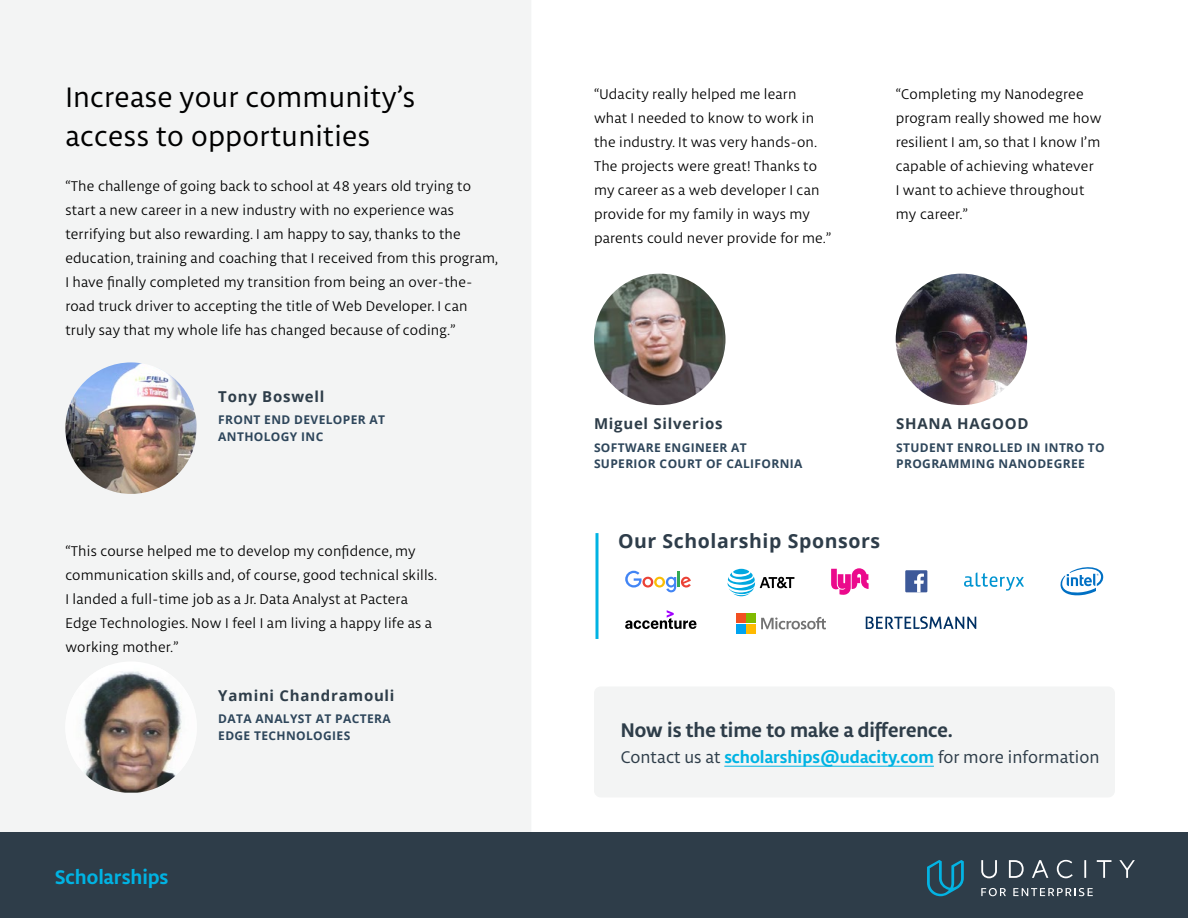
<style>
.page{position:relative;width:1188px;height:918px;background:#fff}
.page>*{position:absolute;margin:0;border:0;box-sizing:border-box;transform-origin:0 0}
.t1{font:30px/39px "Libertad";letter-spacing:.01em;color:#000}
.t2{font:700 21px "Libertad";color:#2e3d49}
.t3{font:700 21px "Libertad";color:#00b3e3}
.t4{font:700 19.5px "Open Sans";letter-spacing:.03em;color:#2e3d4a}
.t5{font:18px "Libertad";color:#2e3d49}
.t6{font:15px/24px "Libertad";letter-spacing:.01em;color:#000}
.t7{font:700 15px "Open Sans";letter-spacing:.05em;color:#2e3d49}
.t8{font:700 12px/16.5px "Open Sans";letter-spacing:.03em;color:#2e465b}
.s1{font-weight:700;color:#00b3e3}
</style>
<div class="page">
<div style="left:0;top:0;width:531px;height:833px;background:#f3f4f4"></div>
<div style="left:0;top:833px;width:1188px;height:85px;background:#2e3d49"></div>
<div style="left:594px;top:686px;width:521px;height:111px;background:#f3f4f4;border-radius:7px"></div>
<hr style="left:724px;top:766px;width:210px;height:1px;background:#00b3e3">
<svg style="left:927px;top:860px;width:37px;height:36px"></svg>
<svg style="left:981px;top:860px;width:154px;height:18px"></svg>
<svg style="left:981px;top:888px;width:25px;height:8px"></svg>
<svg style="left:1013px;top:888px;width:80px;height:8px"></svg>
<hr style="left:596px;top:533px;width:2px;height:106px;background:#00b3e3">
<img style="left:594px;top:274px;width:131px;height:131px;border-radius:66px">
<img style="left:896px;top:274px;width:131px;height:131px;border-radius:66px">
<img style="left:65px;top:362px;width:132px;height:132px;border-radius:66px">
<img style="left:65px;top:665px;width:132px;height:128px">
<svg style="left:964px;top:572px;width:60px;height:19px"></svg>
<div style="left:905px;top:570px;width:22px;height:22px;background:#3d5999"></div>
<svg style="left:914px;top:574px;width:10px;height:18px"></svg>
<svg style="left:1060px;top:567px;width:44px;height:29px"></svg>
<svg style="left:866px;top:616px;width:110px;height:13px"></svg>
<svg style="left:625px;top:610px;width:71px;height:19px"></svg>
<svg style="left:831px;top:568px;width:38px;height:27px"></svg>
<svg style="left:761px;top:617px;width:65px;height:12px"></svg>
<div style="left:736px;top:614px;width:9px;height:9px;background:#f24f21"></div>
<div style="left:746px;top:614px;width:9px;height:9px;background:#80ba00"></div>
<div style="left:736px;top:624px;width:9px;height:9px;background:#00a3f0"></div>
<div style="left:746px;top:624px;width:9px;height:9px;background:#ffba00"></div>
<svg style="left:728px;top:569px;width:66px;height:27px"></svg>
<svg style="left:625px;top:571px;width:66px;height:21px"></svg>
<h1 class="t1" style="left:65px;top:77px;width:351px">Increase your community’s access to opportunities</h1>
<p class="t6" style="left:65px;top:174px;width:434px">“The challenge of going back to school at 48 years old trying to start a new career in a new industry with no experience was terrifying but also rewarding. I am happy to say, thanks to the education, training and coaching that I received from this program, I have finally completed my transition from being an over-the&shy;road truck driver to accepting the title of Web Developer. I can truly say that my whole life has changed because of coding.”</p>
<p class="t7" style="left:218px;top:386px;width:108px">Tony Boswell</p>
<p class="t8" style="left:218px;top:411px;width:168px">FRONT END DEVELOPER AT<br>ANTHOLOGY INC</p>
<p class="t6" style="left:65px;top:539px;width:373px">“This course helped me to develop my confidence, my communication skills and, of course, good technical skills.<br>I landed a full-time job as a Jr. Data Analyst at Pactera Edge Technologies. Now I feel I am living a happy life as a working mother.”</p>
<p class="t7" style="left:218px;top:685px;width:178px">Yamini Chandramouli</p>
<p class="t8" style="left:218px;top:710px;width:174px">DATA ANALYST AT PACTERA<br>EDGE TECHNOLOGIES</p>
<h2 class="t3" style="left:55px;top:863px;width:115px">Scholarships</h2>
<p class="t6" style="left:594px;top:82px;width:239px">“Udacity really helped me learn what I needed to know to work in the industry. It was very hands-on.<br>The projects were great! Thanks to my career as a web developer I can provide for my family in ways my parents could never provide for me.”</p>
<p class="t6" style="left:896px;top:82px;width:207px">“Completing my Nanodegree program really showed me how resilient I am, so that I know I’m capable of achieving whatever<br>I want to achieve throughout my career.”</p>
<p class="t7" style="left:594px;top:413px;width:130px">Miguel Silverios</p>
<p class="t8" style="left:594px;top:439px;width:210px">SOFTWARE ENGINEER AT<br>SUPERIOR COURT OF CALIFORNIA</p>
<p class="t7" style="left:896px;top:413px;width:134px">SHANA HAGOOD</p>
<p class="t8" style="left:896px;top:439px;width:210px">STUDENT ENROLLED IN INTRO TO<br>PROGRAMMING NANODEGREE</p>
<h3 class="t4" style="left:618px;top:527px;width:264px">Our Scholarship Sponsors</h3>
<h2 class="t2" style="left:621px;top:716px;width:334px">Now is the time to make a difference.</h2>
<p class="t5" style="left:621px;top:746px;width:480px">Contact us at <span class="s1">scholarships@udacity.com</span> for more information</p>
</div>
